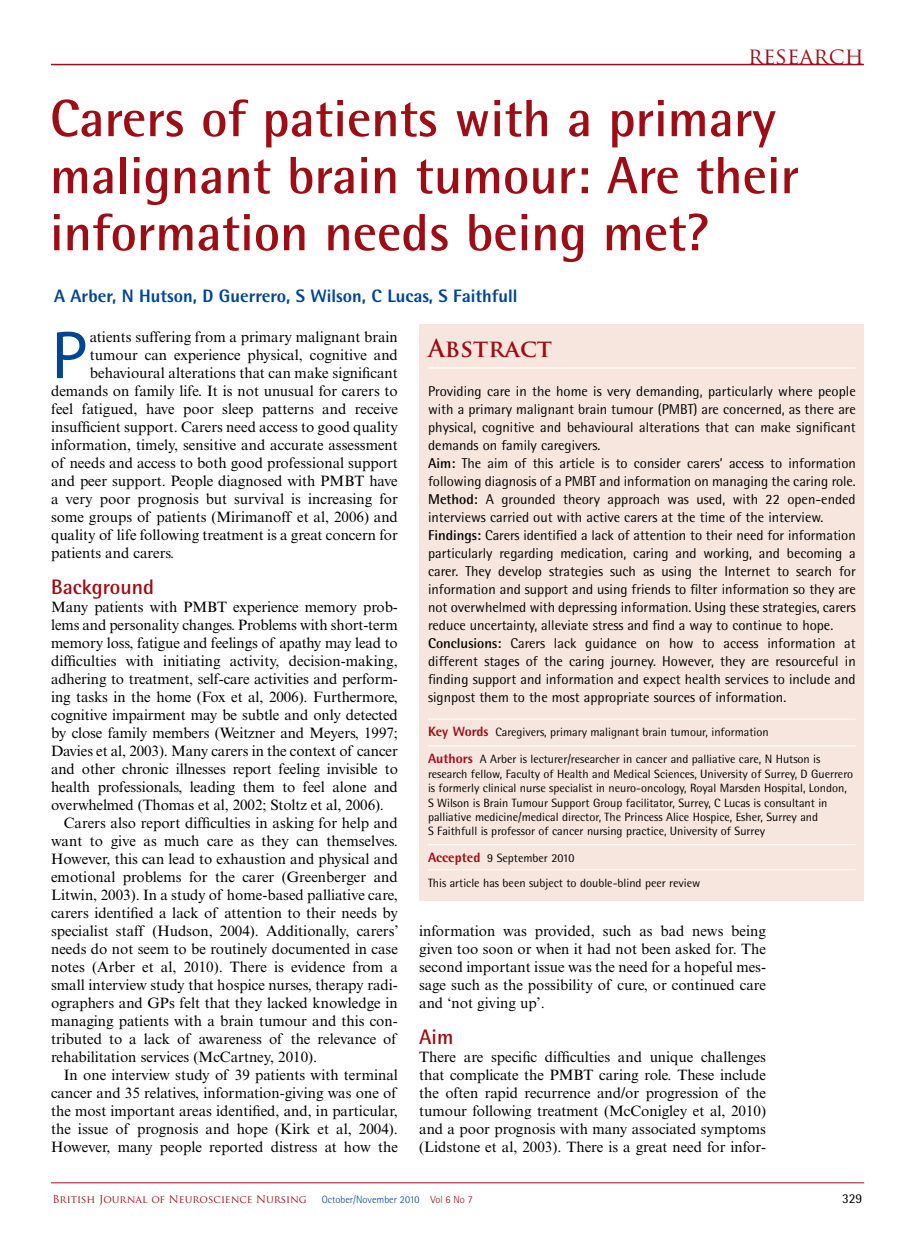
<style>
.page{position:relative;width:915px;height:1242px;background:#fff}
.page>*{position:absolute;margin:0;border:0;box-sizing:border-box;transform-origin:0 0}
.t1{font:68.4px "Myriad Pro";color:#004494}
.t2{font:700 52.5px/57px "Rotis Semi Sans Std";color:#9d0d16}
.t3{font:700 24px "Trajan Pro";color:#9d0d16}
.t4{font:22.5px "Trajan Pro";color:#9d0d16}
.t5{font:700 21px "Rotis Semi Sans Std";color:#9d0d16}
.t6{font:800 18px "Rotis Semi Sans Std";color:#004494}
.t7{font:15px/18px "Times New Roman MT Std";color:#000;text-align:justify}
.t8{font:14.25px/18px "Rotis Semi Sans Std";color:#000}
.t9{font:13.5px "Rotis Semi Sans Std";color:#000}
.t10{font:12px/14.4px "Rotis Semi Sans Std";color:#000}
.t11{font:10.5px "Trajan Pro";color:#9d0d16}
.t12{font:300 10.5px "Rotis Semi Sans Std";color:#004494}
.s1{font-weight:700}
.s2{font-weight:800;font-size:13.5px;color:#9d0d16}
.s3{color:#9d0d16}
</style>
<div class="page">
<hr style="left:51px;top:64px;width:812px;height:1px;background:#9d0d16">
<hr style="left:51px;top:1182px;width:812px;height:1px;background:#9d0d16">
<div style="left:419px;top:324px;width:444px;height:576px;background:#f6e6de"></div>
<hr style="left:428px;top:368px;width:427px;height:1px;background:#fff">
<hr style="left:428px;top:718px;width:427px;height:1px;background:#fff">
<hr style="left:428px;top:745px;width:427px;height:1px;background:#fff">
<hr style="left:428px;top:844px;width:427px;height:1px;background:#fff">
<hr style="left:428px;top:869px;width:427px;height:1px;background:#fff">
<h3 class="t4" style="left:747px;top:41px;width:117px">research</h3>
<h2 class="t2" style="left:50px;top:89px;width:750px">Carers of patients with a primary malignant brain tumour: Are their information needs being met?</h2>
<p class="t6" style="left:54px;top:284px;width:464px">A Arber, N Hutson, D Guerrero, S Wilson, C Lucas, S Faithfull</p>
<h1 class="t1" style="left:52px;top:313px;width:38px">P</h1>
<p class="t7" style="left:90px;top:328px;width:309px">atients suffering from a primary malignant brain</p>
<h3 class="t3" style="left:428px;top:333px;width:125px">Abstract</h3>
<p class="t8" style="left:428px;top:382px;width:429px">Providing care in the home is very demanding, particularly where people with a primary malignant brain tumour (PMBT) are concerned, as there are physical, cognitive and behavioural alterations that can make significant demands on family caregivers.<br><span class="s1">Aim:</span> The aim of this article is to consider carers’ access to information following diagnosis of a PMBT and information on managing the caring role.<br><span class="s1">Method:</span> A grounded theory approach was used, with 22 open-ended interviews carried out with active carers at the time of the interview.<br><span class="s1">Findings:</span> Carers identified a lack of attention to their need for information particularly regarding medication, caring and working, and becoming a carer. They develop strategies such as using the Internet to search for information and support and using friends to filter information so they are not overwhelmed with depressing information. Using these strategies, carers reduce uncertainty, alleviate stress and find a way to continue to hope.<br><span class="s1">Conclusions:</span> Carers lack guidance on how to access information at different stages of the caring journey. However, they are resourceful in finding support and information and expect health services to include and signpost them to the most appropriate sources of information.</p>
<p class="t10" style="left:428px;top:725px;width:342px"><span class="s2">Key Words</span> Caregivers, primary malignant brain tumour, information</p>
<p class="t10" style="left:428px;top:752px;width:426px"><span class="s2">Authors</span> A Arber is lecturer/researcher in cancer and palliative care, N Hutson is research fellow, Faculty of Health and Medical Sciences, University of Surrey, D Guerrero is formerly clinical nurse specialist in neuro-oncology, Royal Marsden Hospital, London, S Wilson is Brain Tumour Support Group facilitator, Surrey, C Lucas is consultant in palliative medicine/medical director, The Princess Alice Hospice, Esher, Surrey and<br>S Faithfull is professor of cancer nursing practice, University of Surrey</p>
<p class="t10" style="left:428px;top:845px;width:274px;line-height:25px"><span class="s2">Accepted</span> 9 September 2010<br>This article has been subject to double-blind peer review</p>
<p class="t7" style="left:90px;top:346px;width:309px">tumour can experience physical, cognitive and</p>
<p class="t7" style="left:90px;top:364px;width:309px">behavioural alterations that can make significant</p>
<p class="t7" style="left:51px;top:382px;width:348px">demands on family life. It is not unusual for carers to</p>
<p class="t7" style="left:51px;top:400px;width:348px">feel fatigued, have poor sleep patterns and receive</p>
<p class="t7" style="left:51px;top:418px;width:348px">insufficient support. Carers need access to good quality</p>
<p class="t7" style="left:51px;top:436px;width:348px">information, timely, sensitive and accurate assessment</p>
<p class="t7" style="left:51px;top:454px;width:348px">of needs and access to both good professional support</p>
<p class="t7" style="left:51px;top:472px;width:348px">and peer support. People diagnosed with PMBT have</p>
<p class="t7" style="left:51px;top:490px;width:348px">a very poor prognosis but survival is increasing for</p>
<p class="t7" style="left:51px;top:508px;width:348px">some groups of patients (Mirimanoff et al, 2006) and</p>
<p class="t7" style="left:51px;top:526px;width:348px">quality of life following treatment is a great concern for</p>
<p class="t7" style="left:51px;top:544px;width:125px">patients and carers.</p>
<h3 class="t5" style="left:51px;top:574px;width:104px">Background</h3>
<p class="t7" style="left:51px;top:598px;width:348px">Many patients with PMBT experience memory prob-</p>
<p class="t7" style="left:51px;top:616px;width:348px">lems and personality changes. Problems with short-term</p>
<p class="t7" style="left:51px;top:634px;width:348px">memory loss, fatigue and feelings of apathy may lead to</p>
<p class="t7" style="left:51px;top:652px;width:348px">difficulties with initiating activity, decision-making,</p>
<p class="t7" style="left:51px;top:670px;width:348px">adhering to treatment, self-care activities and perform-</p>
<p class="t7" style="left:51px;top:688px;width:348px">ing tasks in the home (Fox et al, 2006). Furthermore,</p>
<p class="t7" style="left:51px;top:706px;width:348px">cognitive impairment may be subtle and only detected</p>
<p class="t7" style="left:51px;top:724px;width:348px">by close family members (Weitzner and Meyers, 1997;</p>
<p class="t7" style="left:51px;top:742px;width:348px">Davies et al, 2003). Many carers in the context of cancer</p>
<p class="t7" style="left:51px;top:760px;width:348px">and other chronic illnesses report feeling invisible to</p>
<p class="t7" style="left:51px;top:778px;width:348px">health professionals, leading them to feel alone and</p>
<p class="t7" style="left:51px;top:796px;width:334px">overwhelmed (Thomas et al, 2002; Stoltz et al, 2006).</p>
<p class="t7" style="left:64px;top:814px;width:335px">Carers also report difficulties in asking for help and</p>
<p class="t7" style="left:51px;top:832px;width:348px">want to give as much care as they can themselves.</p>
<p class="t7" style="left:51px;top:850px;width:348px">However, this can lead to exhaustion and physical and</p>
<p class="t7" style="left:51px;top:868px;width:348px">emotional problems for the carer (Greenberger and</p>
<p class="t7" style="left:51px;top:886px;width:348px">Litwin, 2003). In a study of home-based palliative care,</p>
<p class="t7" style="left:51px;top:904px;width:348px">carers identified a lack of attention to their needs by</p>
<p class="t7" style="left:51px;top:922px;width:349px">specialist staff (Hudson, 2004). Additionally, carers’</p>
<p class="t7" style="left:51px;top:940px;width:348px">needs do not seem to be routinely documented in case</p>
<p class="t7" style="left:51px;top:958px;width:348px">notes (Arber et al, 2010). There is evidence from a</p>
<p class="t7" style="left:51px;top:976px;width:348px">small interview study that hospice nurses, therapy radi-</p>
<p class="t7" style="left:51px;top:994px;width:348px">ographers and GPs felt that they lacked knowledge in</p>
<p class="t7" style="left:51px;top:1012px;width:348px">managing patients with a brain tumour and this con-</p>
<p class="t7" style="left:51px;top:1030px;width:347px">tributed to a lack of awareness of the relevance of</p>
<p class="t7" style="left:51px;top:1048px;width:268px">rehabilitation services (McCartney, 2010).</p>
<p class="t7" style="left:64px;top:1066px;width:335px">In one interview study of 39 patients with terminal</p>
<p class="t7" style="left:51px;top:1084px;width:347px">cancer and 35 relatives, information-giving was one of</p>
<p class="t7" style="left:51px;top:1102px;width:348px">the most important areas identified, and, in particular,</p>
<p class="t7" style="left:51px;top:1120px;width:348px">the issue of prognosis and hope (Kirk et al, 2004).</p>
<p class="t7" style="left:51px;top:1138px;width:348px">However, many people reported distress at how the</p>
<p class="t7" style="left:419px;top:922px;width:348px">information was provided, such as bad news being given too soon or when it had not been asked for. The second important issue was the need for a hopeful mes&shy;sage such as the possibility of cure, or continued care and ‘not giving up’.</p>
<h3 class="t5" style="left:419px;top:1024px;width:36px">Aim</h3>
<p class="t7" style="left:419px;top:1048px;width:348px">There are specific difficulties and unique challenges that complicate the PMBT caring role. These include the often rapid recurrence and/or progression of the tumour following treatment (McConigley et al, 2010) and a poor prognosis with many associated symptoms (Lidstone et al, 2003). There is a great need for infor-</p>
<p class="t11" style="left:53px;top:1192px;width:255px">British Journal of Neuroscience Nursing</p>
<p class="t12" style="left:321px;top:1193px;width:152px">October/November 2010 <span class="s3">Vol 6 No 7</span></p>
<p class="t9" style="left:841px;top:1190px;width:22px">329</p>
</div>
